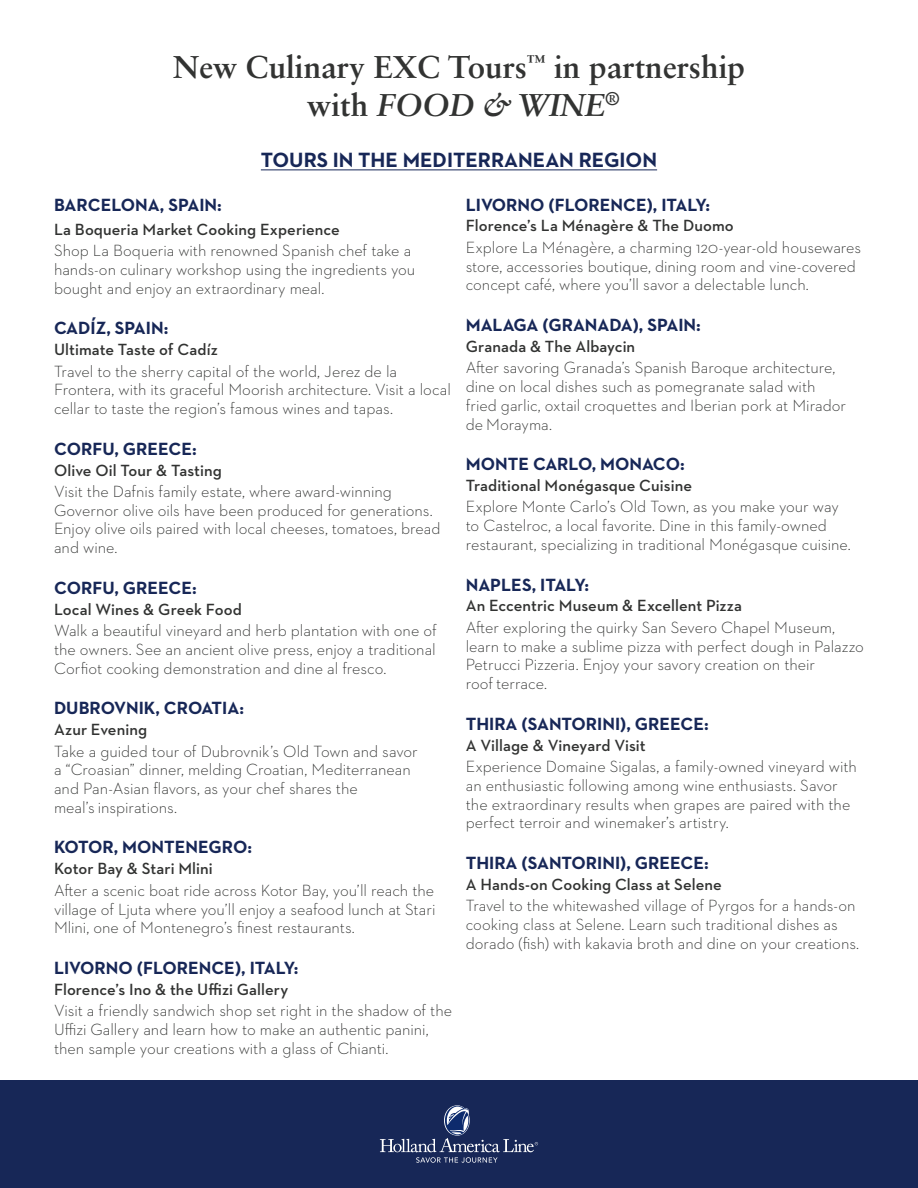
<style>
.page{position:relative;width:918px;height:1188px;background:#fff}
.page>*{position:absolute;margin:0;border:0;box-sizing:border-box;transform-origin:0 0}
.Heading{font:700 31.5px/37.8px "Sabon LT Std";color:#323332;text-align:center}
.t1{font:700 21px "Neutraface 2 Text";color:#172757}
.t2{font:700 18px "Neutraface 2 Text";color:#172757}
.Paragraph{font:300 16.5px/18.8px "Neutraface 2 Text";letter-spacing:-.005em;color:#323332}
.t3{font:600 16.5px "Neutraface 2 Text";letter-spacing:.005em;color:#323332}
.s1{font-style:italic}
</style>
<div class="page">
<hr style="left:261px;top:170px;width:396px;height:1px;background:#172757">
<div style="left:0;top:1080px;width:918px;height:108px;background:#172757"></div>
<svg style="left:380px;top:1105px;width:158px;height:58px"></svg>
<h1 class="Heading" style="left:173px;top:48px;width:573px">New Culinary EXC Tours<sup>™</sup> in partnership with <span class="s1">FOOD &amp; WINE</span><sup>®</sup></h1>
<h2 class="t1" style="left:261px;top:146px;width:398px">TOURS IN THE MEDITERRANEAN REGION</h2>
<h3 class="t2" style="left:54px;top:193px;width:169px">BARCELONA, SPAIN:</h3>
<h4 class="t3" style="left:54px;top:219px;width:287px">La Boqueria Market Cooking Experience</h4>
<p class="Paragraph" style="left:54px;top:241px;width:363px">Shop La Boqueria with renowned Spanish chef take a hands-on culinary workshop using the ingredients you bought and enjoy an extraordinary meal.</p>
<h3 class="t2" style="left:54px;top:317px;width:116px">CADÍZ, SPAIN:</h3>
<h4 class="t3" style="left:54px;top:339px;width:165px">Ultimate Taste of Cadíz</h4>
<p class="Paragraph" style="left:54px;top:361px;width:398px">Travel to the sherry capital of the world, Jerez de la<br>Frontera, with its graceful Moorish architecture. Visit a local cellar to taste the region’s famous wines and tapas.</p>
<h3 class="t2" style="left:54px;top:437px;width:144px">CORFU, GREECE:</h3>
<h4 class="t3" style="left:54px;top:460px;width:169px">Olive Oil Tour &amp; Tasting</h4>
<p class="Paragraph" style="left:54px;top:482px;width:388px">Visit the Dafnis family estate, where award-winning Governor olive oils have been produced for generations.<br>Enjoy olive oils paired with local cheeses, tomatoes, bread and wine.</p>
<h3 class="t2" style="left:54px;top:576px;width:144px">CORFU, GREECE:</h3>
<h4 class="t3" style="left:54px;top:599px;width:189px">Local Wines &amp; Greek Food</h4>
<p class="Paragraph" style="left:54px;top:621px;width:384px;text-align:justify">Walk a beautiful vineyard and herb plantation with one of the owners. See an ancient olive press, enjoy a traditional Corfiot cooking demonstration and dine al fresco.</p>
<h3 class="t2" style="left:54px;top:697px;width:192px">DUBROVNIK, CROATIA:</h3>
<h4 class="t3" style="left:54px;top:719px;width:95px">Azur Evening</h4>
<p class="Paragraph" style="left:54px;top:741px;width:365px">Take a guided tour of Dubrovnik’s Old Town and savor a “Croasian” dinner, melding Croatian, Mediterranean and Pan-Asian flavors, as your chef shares the<br>meal’s inspirations.</p>
<h3 class="t2" style="left:54px;top:836px;width:200px">KOTOR, MONTENEGRO:</h3>
<h4 class="t3" style="left:54px;top:858px;width:160px">Kotor Bay &amp; Stari Mlini</h4>
<p class="Paragraph" style="left:54px;top:881px;width:383px;text-align:justify">After a scenic boat ride across Kotor Bay, you’ll reach the village of Ljuta where you’ll enjoy a seafood lunch at Stari Mlini, one of Montenegro’s finest restaurants.</p>
<h3 class="t2" style="left:54px;top:956px;width:246px">LIVORNO (FLORENCE), ITALY:</h3>
<h4 class="t3" style="left:54px;top:979px;width:236px">Florence’s Ino &amp; the Uffizi Gallery</h4>
<p class="Paragraph" style="left:54px;top:1001px;width:400px">Visit a friendly sandwich shop set right in the shadow of the<br>Uffizi Gallery and learn how to make an authentic panini, then sample your creations with a glass of Chianti.</p>
<h3 class="t2" style="left:466px;top:193px;width:246px">LIVORNO (FLORENCE), ITALY:</h3>
<h4 class="t3" style="left:466px;top:215px;width:270px">Florence’s La Ménagère &amp; The Duomo</h4>
<p class="Paragraph" style="left:466px;top:238px;width:397px">Explore La Ménagère, a charming 120-year-old housewares store, accessories boutique, dining room and vine-covered concept café, where you’ll savor a delectable lunch.</p>
<h3 class="t2" style="left:466px;top:313px;width:237px">MALAGA (GRANADA), SPAIN:</h3>
<h4 class="t3" style="left:466px;top:336px;width:171px">Granada &amp; The Albaycin</h4>
<p class="Paragraph" style="left:466px;top:358px;width:382px">After savoring Granada’s Spanish Baroque architecture, dine on local dishes such as pomegranate salad with fried garlic, oxtail croquettes and Iberian pork at Mirador de Morayma.</p>
<h3 class="t2" style="left:466px;top:453px;width:220px">MONTE CARLO, MONACO:</h3>
<h4 class="t3" style="left:466px;top:475px;width:228px">Traditional Monégasque Cuisine</h4>
<p class="Paragraph" style="left:466px;top:497px;width:387px">Explore Monte Carlo’s Old Town, as you make your way to Castelroc, a local favorite. Dine in this family-owned restaurant, specializing in traditional Monégasque cuisine.</p>
<h3 class="t2" style="left:466px;top:573px;width:125px">NAPLES, ITALY:</h3>
<h4 class="t3" style="left:466px;top:595px;width:278px">An Eccentric Museum &amp; Excellent Pizza</h4>
<p class="Paragraph" style="left:466px;top:618px;width:400px">After exploring the quirky San Severo Chapel Museum, learn to make a sublime pizza with perfect dough in Palazzo Petrucci Pizzeria. Enjoy your savory creation on their<br>roof terrace.</p>
<h3 class="t2" style="left:466px;top:712px;width:245px">THIRA (SANTORINI), GREECE:</h3>
<h4 class="t3" style="left:466px;top:735px;width:181px">A Village &amp; Vineyard Visit</h4>
<p class="Paragraph" style="left:466px;top:757px;width:393px">Experience Domaine Sigalas, a family-owned vineyard with an enthusiastic following among wine enthusiasts. Savor the extraordinary results when grapes are paired with the perfect terroir and winemaker’s artistry.</p>
<h3 class="t2" style="left:466px;top:851px;width:245px">THIRA (SANTORINI), GREECE:</h3>
<h4 class="t3" style="left:466px;top:874px;width:258px">A Hands-on Cooking Class at Selene</h4>
<p class="Paragraph" style="left:466px;top:896px;width:395px">Travel to the whitewashed village of Pyrgos for a hands-on cooking class at Selene. Learn such traditional dishes as dorado (fish) with kakavia broth and dine on your creations.</p>
</div>
